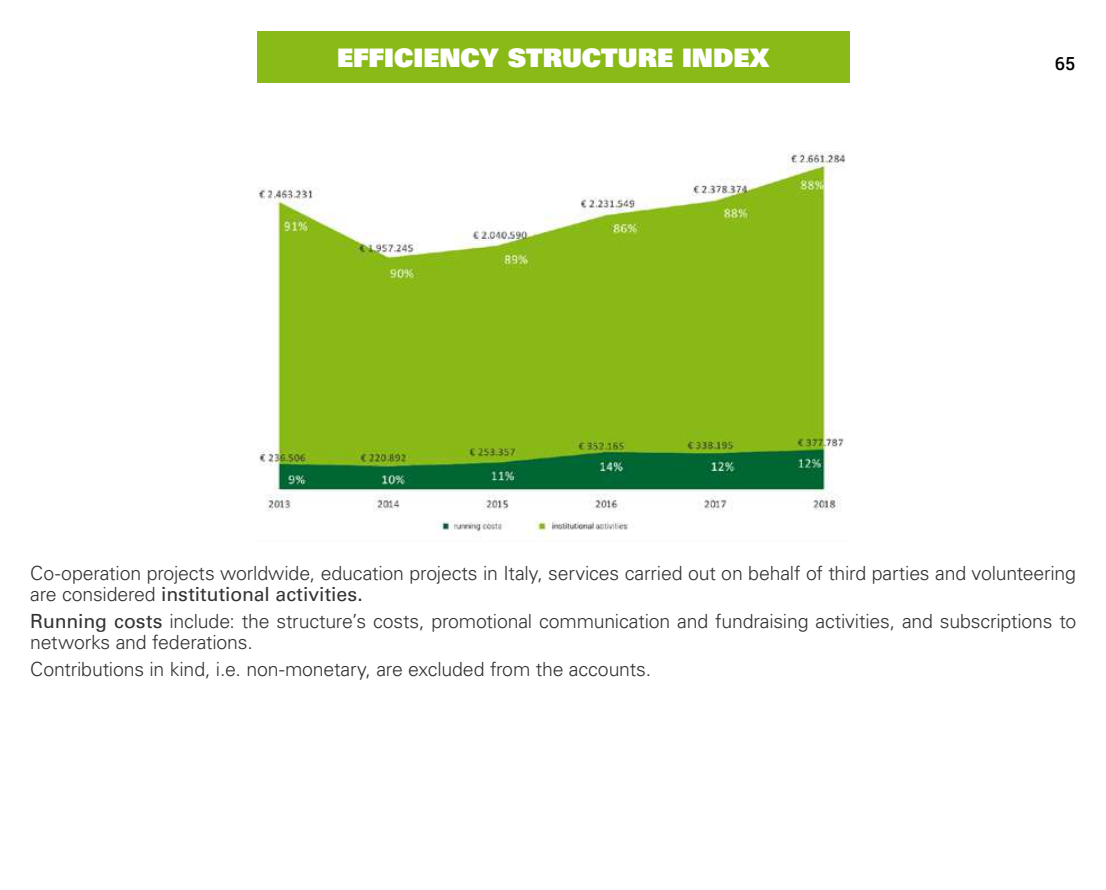
<style>
.page{position:relative;width:1106px;height:890px;background:#fff}
.page>*{position:absolute;margin:0;border:0;box-sizing:border-box;transform-origin:0 0}
.t1{font:25.5px "Univers LT Std X Black";color:#fff}
.t2{font:300 19.5px/21px "Univers LT Std";letter-spacing:-.01em;color:#333}
.t3{font:500 18px "Roboto";color:#000}
.s1{font-weight:400}
</style>
<div class="page">
<div style="left:257px;top:32px;width:592px;height:51px;background:#89ba17"></div>
<img style="left:257px;top:151px;width:588px;height:387px">
<h1 class="t1" style="left:337px;top:42px;width:434px">EFFICIENCY STRUCTURE INDEX</h1>
<p class="t3" style="left:1054px;top:51px;width:22px">65</p>
<p class="t2" style="left:30px;top:562px;width:1047px">Co-operation projects worldwide, education projects in Italy, services carried out on behalf of third parties and volunteering are considered <span class="s1">institutional activities.</span></p>
<p class="t2" style="left:30px;top:610px;width:1047px"><span class="s1">Running costs</span> include: the structure’s costs, promotional communication and fundraising activities, and subscriptions to networks and federations.</p>
<p class="t2" style="left:30px;top:658px;width:622px">Contributions in kind, i.e. non-monetary, are excluded from the accounts.</p>
</div>
